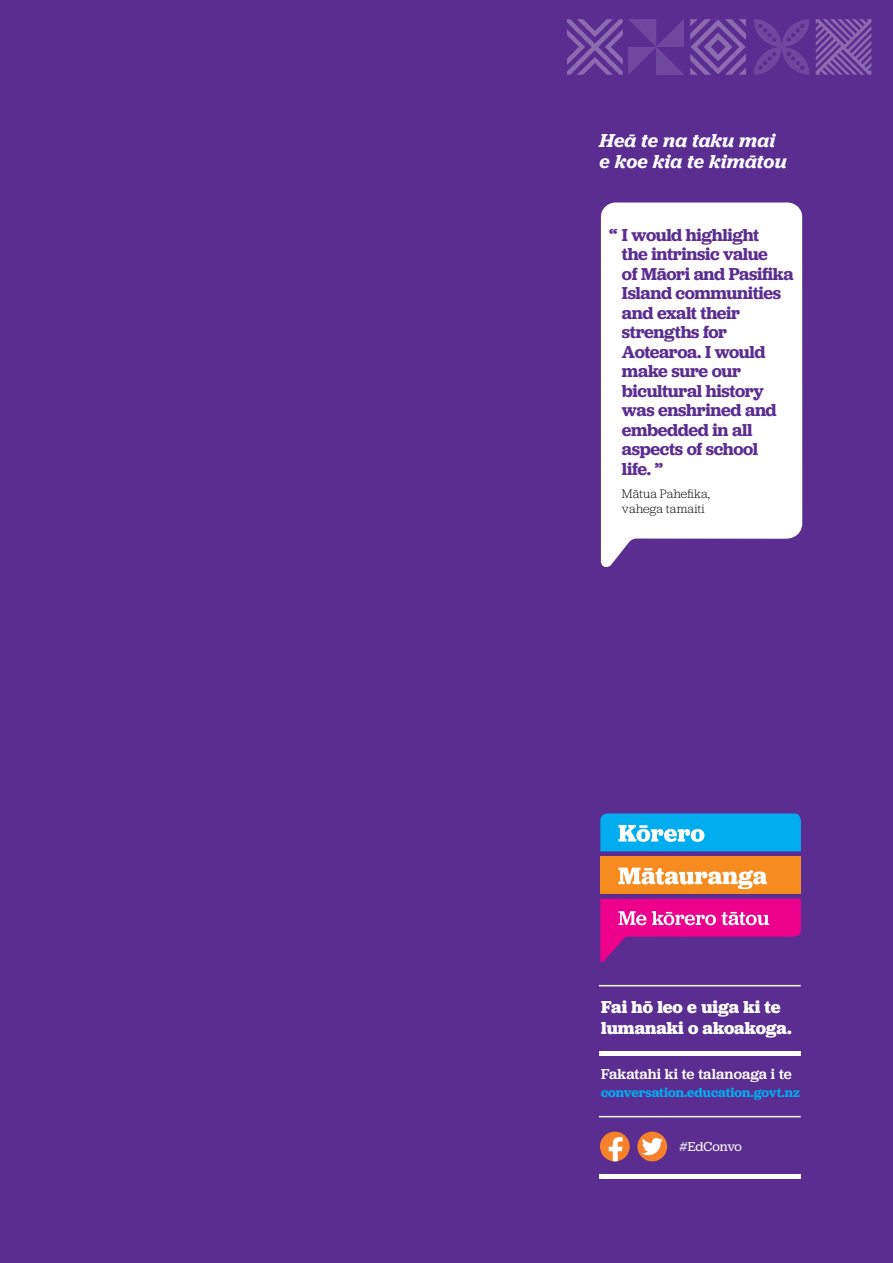
<style>
.page{position:relative;width:893px;height:1263px;background:#fff}
.page>*{position:absolute;margin:0;border:0;box-sizing:border-box;transform-origin:0 0}
.t1{font:italic 600 19.5px/21px "Jubilat";letter-spacing:.01em;color:#fff}
.t2{font:600 18px/19.5px "Jubilat";letter-spacing:-.02em;color:#5c2d91}
.t3{font:700 18px/21px "Jubilat";color:#fff}
.t4{font:500 15px "Jubilat";letter-spacing:.005em;color:#fff}
.t5{font:600 13.5px "Jubilat";color:#00aeef}
.t6{font:13.5px "Jubilat";letter-spacing:-.01em;color:#fff}
.t7{font:300 12.75px/15px "Jubilat";letter-spacing:.005em;color:#000}
</style>
<div class="page">
<div style="left:568px;top:0;width:325px;height:1263px;background:#5c2d91"></div>
<div style="left:0;top:0;width:580px;height:1263px;background:#5c2d91"></div>
<div style="left:600px;top:856px;width:201px;height:38px;background:#f68b1f"></div>
<svg style="left:600px;top:899px;width:201px;height:63px"></svg>
<svg style="left:600px;top:813px;width:201px;height:38px;background:#1bb3ee"></svg>
<svg style="left:618px;top:867px;width:149px;height:22px"></svg>
<hr style="left:599px;top:1051px;width:202px;height:4px;background:#fff">
<div style="left:599px;top:1174px;width:202px;height:5px;background:#fff"></div>
<hr style="left:599px;top:985px;width:202px;height:1px;background:#fff">
<hr style="left:599px;top:1116px;width:202px;height:1px;background:#fff">
<div style="left:600px;top:1131px;width:30px;height:30px;background:#f5822a;border-radius:50%"></div>
<svg style="left:609px;top:1137px;width:14px;height:24px"></svg>
<div style="left:637px;top:1131px;width:30px;height:30px;background:#f5822a;border-radius:50%"></div>
<svg style="left:642px;top:1138px;width:21px;height:17px"></svg>
<svg style="left:754px;top:19px;width:55px;height:56px"></svg>
<svg style="left:816px;top:19px;width:55px;height:56px"></svg>
<svg style="left:690px;top:19px;width:56px;height:56px"></svg>
<svg style="left:567px;top:19px;width:117px;height:56px"></svg>
<svg style="left:600px;top:202px;width:203px;height:365px;background:#f1edf6"></svg>
<p class="t1" style="left:600px;top:129px;width:188px">Heā te na taku mai e koe kia te kimātou</p>
<p class="t2" style="left:622px;top:225px;width:173px;text-indent:-13px">“ I would highlight<br>the intrinsic value<br>of Māori and Pasifika<br>Island communities and exalt their strengths for<br>Aotearoa. I would make sure our bicultural history was enshrined and embedded in all aspects of school<br>life. ”</p>
<p class="t7" style="left:622px;top:486px;width:90px">Mātua Pahefika, vahega tamaiti</p>
<p class="t3" style="left:601px;top:996px;width:192px">Fai hō leo e uiga ki te lumanaki o akoakoga.</p>
<p class="t4" style="left:601px;top:1064px;width:192px">Fakatahi ki te talanoaga i te</p>
<p class="t5" style="left:601px;top:1084px;width:200px">conversation.education.govt.nz</p>
<p class="t6" style="left:680px;top:1137px;width:64px">#EdConvo</p>
</div>
